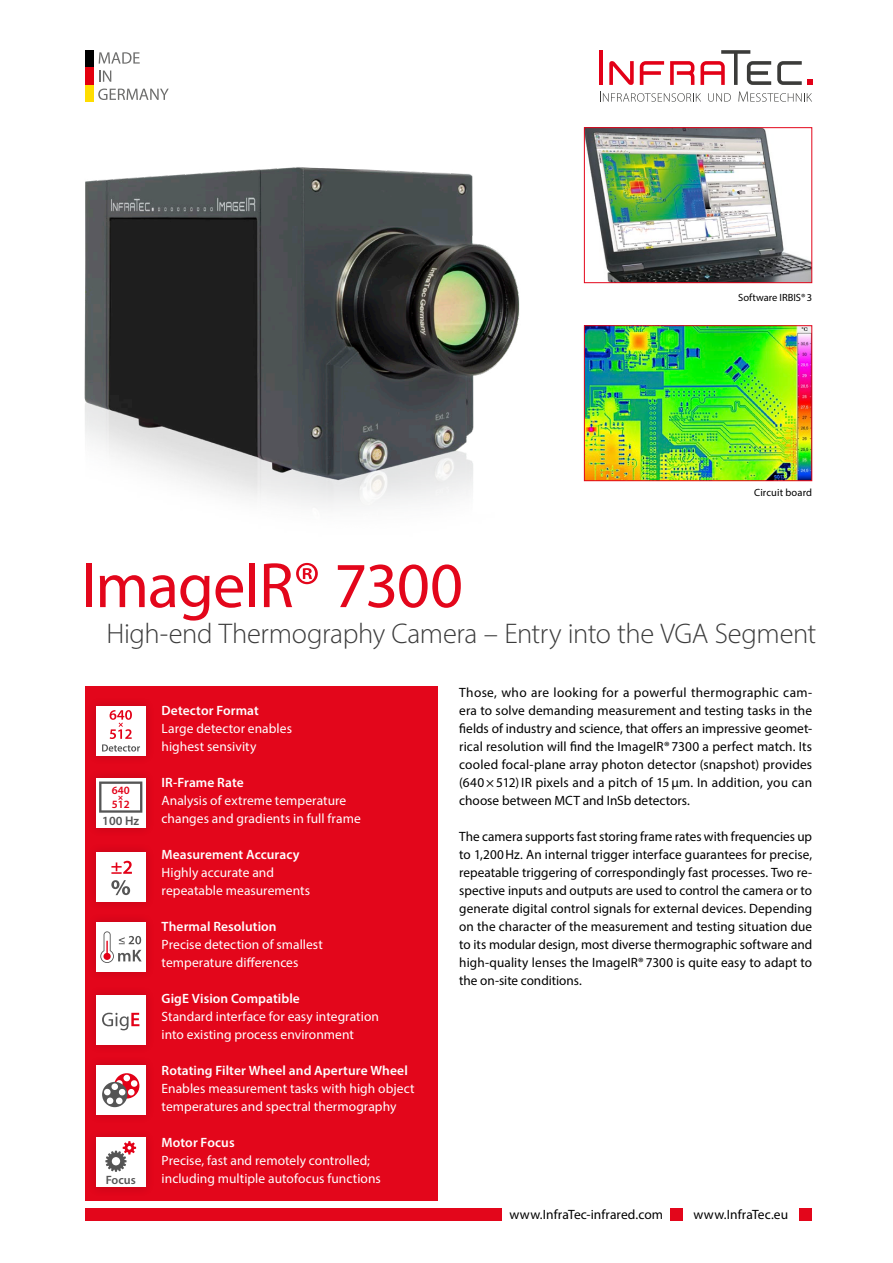
<style>
.page{position:relative;width:893px;height:1263px;background:#fff}
.page>*{position:absolute;margin:0;border:0;box-sizing:border-box;transform-origin:0 0}
.TITEL{font:64.5px "Myriad Pro";letter-spacing:-.015em;color:#e3061b}
.SUBTITLE{font:300 28.5px "Myriad Pro";letter-spacing:-.015em;color:#3c3c3c}
.Fließtext{font:13.5px/18px "Myriad Pro";letter-spacing:.005em;color:#000;text-align:justify}
.Icon-Fließtext{font:13.5px/18px "Myriad Pro";letter-spacing:.005em;color:#fff}
.Icon-Headline{font:600 13.5px "Myriad Pro";letter-spacing:.005em;color:#fff}
.Fließtext-2{font:13.5px/18px "Myriad Pro";color:#fff}
.t1{font:600 12.6px "Myriad Pro";color:#555}
.t2{font:600 12.15px "Myriad Pro";color:#555}
.t3{font:600 11.1px "Myriad Pro";color:#e30017}
.Bildunterschriften{font:10.5px "Myriad Pro";letter-spacing:.01em;color:#000}
.t4{font:900 8.25px "Myriad Pro";color:#e30017}
</style>
<div class="page">
<div style="left:670px;top:1208px;width:13px;height:12px;background:#e3061b"></div>
<div style="left:799px;top:1208px;width:13px;height:12px;background:#e3061b"></div>
<div style="left:85px;top:1208px;width:416px;height:12px;background:#e3061b"></div>
<div style="left:85px;top:687px;width:353px;height:514px;background:#e3061b"></div>
<hr style="left:600px;top:50px;width:3px;height:35px;background:#e30017">
<svg style="left:670px;top:61px;width:24px;height:24px"></svg>
<svg style="left:640px;top:61px;width:24px;height:24px"></svg>
<svg style="left:777px;top:61px;width:35px;height:24px"></svg>
<svg style="left:700px;top:50px;width:71px;height:35px"></svg>
<svg style="left:609px;top:61px;width:25px;height:24px"></svg>
<svg style="left:600px;top:92px;width:101px;height:10px"></svg>
<svg style="left:708px;top:93px;width:23px;height:9px"></svg>
<svg style="left:738px;top:92px;width:74px;height:10px"></svg>
<div style="left:85px;top:50px;width:9px;height:17px;background:#000"></div>
<div style="left:85px;top:84px;width:9px;height:18px;background:#fd0"></div>
<div style="left:85px;top:67px;width:9px;height:17px;background:#e3000e"></div>
<svg style="left:99px;top:52px;width:41px;height:12px"></svg>
<svg style="left:99px;top:71px;width:12px;height:11px"></svg>
<svg style="left:98px;top:89px;width:71px;height:8px"></svg>
<img style="left:84px;top:97px;width:540px;height:411px">
<img style="left:586px;top:129px;width:224px;height:152px">
<div style="left:584px;top:127px;width:228px;height:156px;border:1px solid #e3061b"></div>
<img style="left:586px;top:327px;width:224px;height:152px">
<div style="left:584px;top:325px;width:228px;height:156px;border:1px solid #e3061b"></div>
<div style="left:86px;top:1128px;width:70px;height:69px;background:#de051a"></div>
<div style="left:96px;top:1137px;width:50px;height:50px;background:#fff"></div>
<svg style="left:105px;top:1141px;width:31px;height:31px"></svg>
<div style="left:86px;top:985px;width:70px;height:69px;background:#de051a"></div>
<div style="left:96px;top:995px;width:50px;height:50px;background:#fff"></div>
<svg style="left:102px;top:1013px;width:37px;height:17px"></svg>
<div style="left:86px;top:912px;width:70px;height:70px;background:#df051a"></div>
<div style="left:96px;top:922px;width:50px;height:50px;background:#fff"></div>
<svg style="left:100px;top:931px;width:42px;height:32px"></svg>
<div style="left:86px;top:842px;width:70px;height:69px;background:#de051a"></div>
<div style="left:96px;top:852px;width:50px;height:50px;background:#fff"></div>
<svg style="left:111px;top:861px;width:21px;height:13px"></svg>
<svg style="left:111px;top:880px;width:19px;height:15px"></svg>
<div style="left:86px;top:1055px;width:70px;height:70px;background:#df051a"></div>
<div style="left:96px;top:1065px;width:50px;height:50px;background:#fff"></div>
<svg style="left:114px;top:1073px;width:25px;height:25px"></svg>
<div style="left:123px;top:1075px;width:7px;height:6px;background:#fff;border-radius:50%"></div>
<div style="left:102px;top:1082px;width:25px;height:25px;background:#555;border-radius:50%"></div>
<div style="left:107px;top:1097px;width:7px;height:7px;background:#fff;border-radius:50%"></div>
<div style="left:116px;top:1097px;width:7px;height:7px;background:#fff;border-radius:3px"></div>
<svg style="left:104px;top:1080px;width:34px;height:16px"></svg>
<div style="left:86px;top:696px;width:70px;height:69px;background:#000;opacity:.15"></div>
<div style="left:96px;top:706px;width:50px;height:49px;background:#fff"></div>
<svg style="left:102px;top:710px;width:38px;height:41px"></svg>
<div style="left:86px;top:768px;width:70px;height:70px;background:#df051a"></div>
<div style="left:96px;top:778px;width:50px;height:50px;background:#fff"></div>
<svg style="left:99px;top:781px;width:43px;height:32px"></svg>
<p class="Bildunterschriften" style="left:738px;top:291px;width:75px">Software IRBIS®3</p>
<p class="TITEL" style="left:81px;top:546px;width:383px">ImageIR® 7300</p>
<p class="Bildunterschriften" style="left:754px;top:486px;width:60px">Circuit board</p>
<p class="SUBTITLE" style="left:107px;top:616px;width:711px">High-end Thermography Camera – Entry into the VGA Segment</p>
<p class="t3" style="left:112px;top:783px;width:19px">640</p>
<p class="t4" style="left:118px;top:792px;width:6px">×</p>
<p class="t3" style="left:112px;top:797px;width:19px">512</p>
<p class="t1" style="left:102px;top:812px;width:39px">100 Hz</p>
<p class="t2" style="left:106px;top:1172px;width:31px">Focus</p>
<p class="Icon-Headline" style="left:162px;top:702px;width:99px">Detector Format</p>
<p class="Icon-Fließtext" style="left:162px;top:719px;width:132px">Large detector enables highest sensivity</p>
<p class="Icon-Headline" style="left:162px;top:774px;width:84px">IR-Frame Rate</p>
<p class="Icon-Fließtext" style="left:162px;top:791px;width:201px">Analysis of extreme temperature changes and gradients in full frame</p>
<p class="Icon-Headline" style="left:162px;top:846px;width:140px">Measurement Accuracy</p>
<p class="Icon-Fließtext" style="left:162px;top:863px;width:150px">Highly accurate and repeatable measurements</p>
<p class="Icon-Headline" style="left:162px;top:918px;width:117px">Thermal Resolution</p>
<p class="Icon-Fließtext" style="left:162px;top:935px;width:163px">Precise detection of smallest temperature differences</p>
<p class="Icon-Headline" style="left:162px;top:990px;width:140px">GigE Vision Compatible</p>
<p class="Icon-Fließtext" style="left:162px;top:1007px;width:219px">Standard interface for easy integration into existing process environment</p>
<p class="Icon-Headline" style="left:162px;top:1062px;width:248px">Rotating Filter Wheel and Aperture Wheel</p>
<p class="Icon-Fließtext" style="left:162px;top:1079px;width:254px">Enables measurement tasks with high object temperatures and spectral thermography</p>
<p class="Icon-Headline" style="left:162px;top:1134px;width:75px">Motor Focus</p>
<p class="Fließtext-2" style="left:162px;top:1151px;width:221px">Precise, fast and remotely controlled; including multiple autofocus functions</p>
<p class="Fließtext" style="left:459px;top:683px;width:354px">Those, who are looking for a powerful thermographic cam&shy;era to solve demanding measurement and testing tasks in the fields of industry and science, that offers an impressive geomet&shy;rical resolution will find the ImageIR® 7300 a perfect match. Its cooled focal-plane array photon detector (snapshot) provides (640×512) IR pixels and a pitch of 15 μm. In addition, you can choose between MCT and InSb detectors.</p>
<p class="Fließtext" style="left:459px;top:827px;width:354px">The camera supports fast storing frame rates with frequencies up to 1,200Hz. An internal trigger interface guarantees for precise, repeatable triggering of correspondingly fast processes. Two re&shy;spective inputs and outputs are used to control the camera or to generate digital control signals for external devices. Depending on the character of the measurement and testing situation due to its modular design, most diverse thermographic software and high-quality lenses the ImageIR® 7300 is quite easy to adapt to the on-site conditions.</p>
<p class="Fließtext" style="left:510px;top:1205px;width:155px">www.InfraTec-infrared.com</p>
<p class="Fließtext" style="left:694px;top:1205px;width:96px">www.InfraTec.eu</p>
</div>
